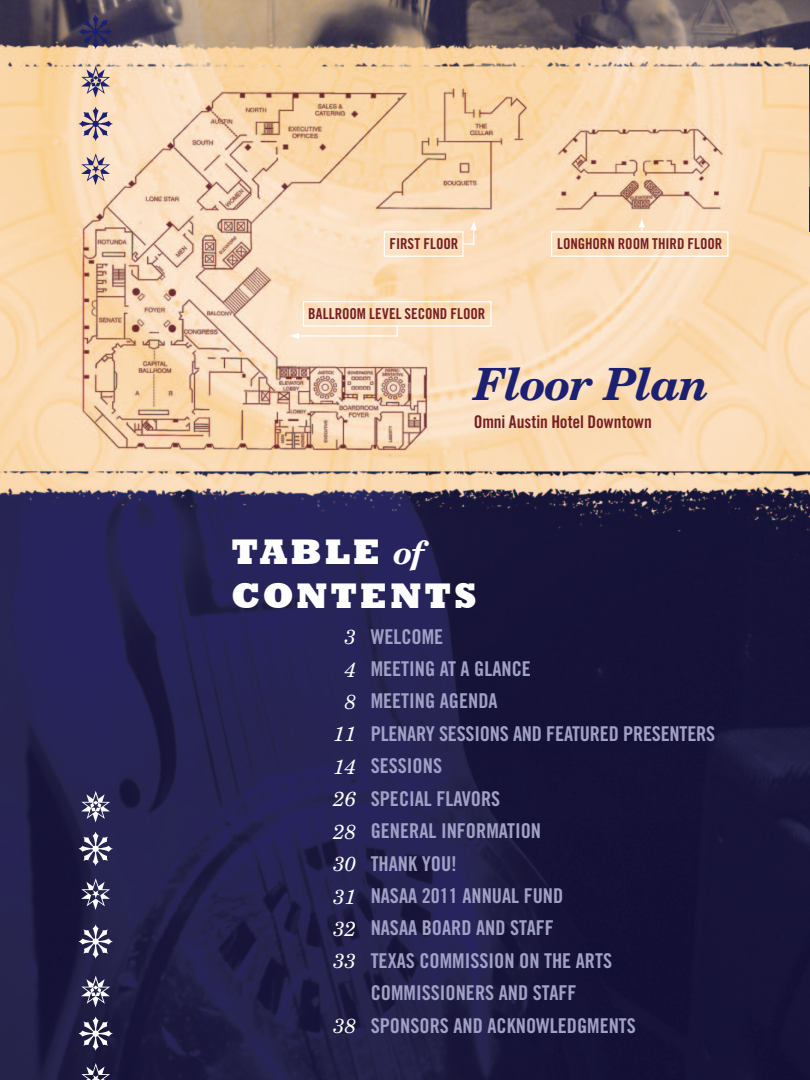
<style>
.page{position:relative;width:810px;height:1080px;background:#fff}
.page>*{position:absolute;margin:0;border:0;box-sizing:border-box;transform-origin:0 0}
.Basic_Body{font:italic 700 44.38px "New Century Schlbk";letter-spacing:-.03em;color:#1c2072}
.t1{font:800 36.5px "Rockwell";letter-spacing:.07em;color:#fff}
.t2{font:20.38px/32.4px "Trade Gothic Bold Cond Twenty";color:#a1a0c6}
.t3{font:italic 20.38px "New Century Schlbk";color:#fff}
.Basic_Body-2{font:17.5px "Trade Gothic Bold Cond Twenty";color:#762023}
.Basic_Body-3{font:15px "Trade Gothic Bold Cond Twenty";letter-spacing:-.005em;color:#762023}
.s1{font-family:"New Century Schlbk";font-weight:700;font-style:italic;font-size:32.38px}
</style>
<div class="page">
<img style="left:0;top:0;width:810px;height:1080px">
<div style="left:384px;top:231px;width:80px;height:26px;border:1px solid #fff"></div>
<div style="left:551px;top:231px;width:177px;height:26px;border:1px solid #fff"></div>
<svg style="left:290px;top:300px;width:202px;height:39px;background:#fbe2c6"></svg>
<svg style="left:462px;top:221px;width:15px;height:24px"></svg>
<svg style="left:639px;top:219px;width:6px;height:12px"></svg>
<svg style="left:79px;top:15px;width:34px;height:34px"></svg>
<svg style="left:81px;top:66px;width:29px;height:32px"></svg>
<svg style="left:81px;top:153px;width:29px;height:32px"></svg>
<svg style="left:79px;top:107px;width:34px;height:34px"></svg>
<svg style="left:81px;top:791px;width:29px;height:32px"></svg>
<svg style="left:81px;top:878px;width:29px;height:32px"></svg>
<svg style="left:79px;top:832px;width:34px;height:34px"></svg>
<svg style="left:79px;top:925px;width:34px;height:33px"></svg>
<svg style="left:81px;top:976px;width:29px;height:31px"></svg>
<svg style="left:81px;top:1063px;width:29px;height:17px"></svg>
<svg style="left:79px;top:1017px;width:34px;height:33px"></svg>
<img style="left:809px;top:65px;width:1px;height:166px">
<p class="Basic_Body-3" style="left:390px;top:235px;width:70px">FIRST FLOOR</p>
<p class="Basic_Body-3" style="left:557px;top:235px;width:167px">LONGHORN ROOM THIRD FLOOR</p>
<p class="Basic_Body-3" style="left:308px;top:305px;width:179px">BALLROOM LEVEL SECOND FLOOR</p>
<p class="Basic_Body" style="left:474px;top:356px;width:237px">Floor Plan</p>
<p class="Basic_Body-2" style="left:474px;top:411px;width:180px">Omni Austin Hotel Downtown</p>
<p class="t1" style="left:231px;top:531px;width:194px">TABLE <span class="s1">of</span></p>
<p class="t1" style="left:231px;top:575px;width:247px">CONTENTS</p>
<p class="t3" style="left:345px;top:625px;width:13px">3</p>
<p class="t3" style="left:345px;top:657px;width:13px">4</p>
<p class="t3" style="left:345px;top:690px;width:13px">8</p>
<p class="t3" style="left:334px;top:722px;width:24px">11</p>
<p class="t3" style="left:334px;top:754px;width:24px">14</p>
<p class="t3" style="left:334px;top:787px;width:24px">26</p>
<p class="t3" style="left:334px;top:819px;width:24px">28</p>
<p class="t3" style="left:334px;top:852px;width:24px">30</p>
<p class="t3" style="left:334px;top:884px;width:24px">31</p>
<p class="t3" style="left:334px;top:916px;width:24px">32</p>
<p class="t3" style="left:334px;top:949px;width:24px">33</p>
<p class="t2" style="left:371px;top:620px;width:74px">WELCOME</p>
<p class="t2" style="left:371px;top:652px;width:162px">MEETING AT A GLANCE</p>
<p class="t2" style="left:371px;top:685px;width:128px">MEETING AGENDA</p>
<p class="t2" style="left:371px;top:717px;width:346px">PLENARY SESSIONS AND FEATURED PRESENTERS</p>
<p class="t2" style="left:371px;top:750px;width:73px">SESSIONS</p>
<p class="t2" style="left:371px;top:782px;width:131px">SPECIAL FLAVORS</p>
<p class="t2" style="left:371px;top:815px;width:172px">GENERAL INFORMATION</p>
<p class="t2" style="left:371px;top:847px;width:88px">THANK YOU!</p>
<p class="t2" style="left:371px;top:879px;width:194px">NASAA 2011 ANNUAL FUND<br>NASAA BOARD AND STAFF</p>
<p class="t2" style="left:371px;top:944px;width:243px">TEXAS COMMISSION ON THE ARTS<br>COMMISSIONERS AND STAFF</p>
<p class="t2" style="left:371px;top:1009px;width:267px">SPONSORS AND ACKNOWLEDGMENTS</p>
<p class="t3" style="left:334px;top:1014px;width:24px">38</p>
</div>
